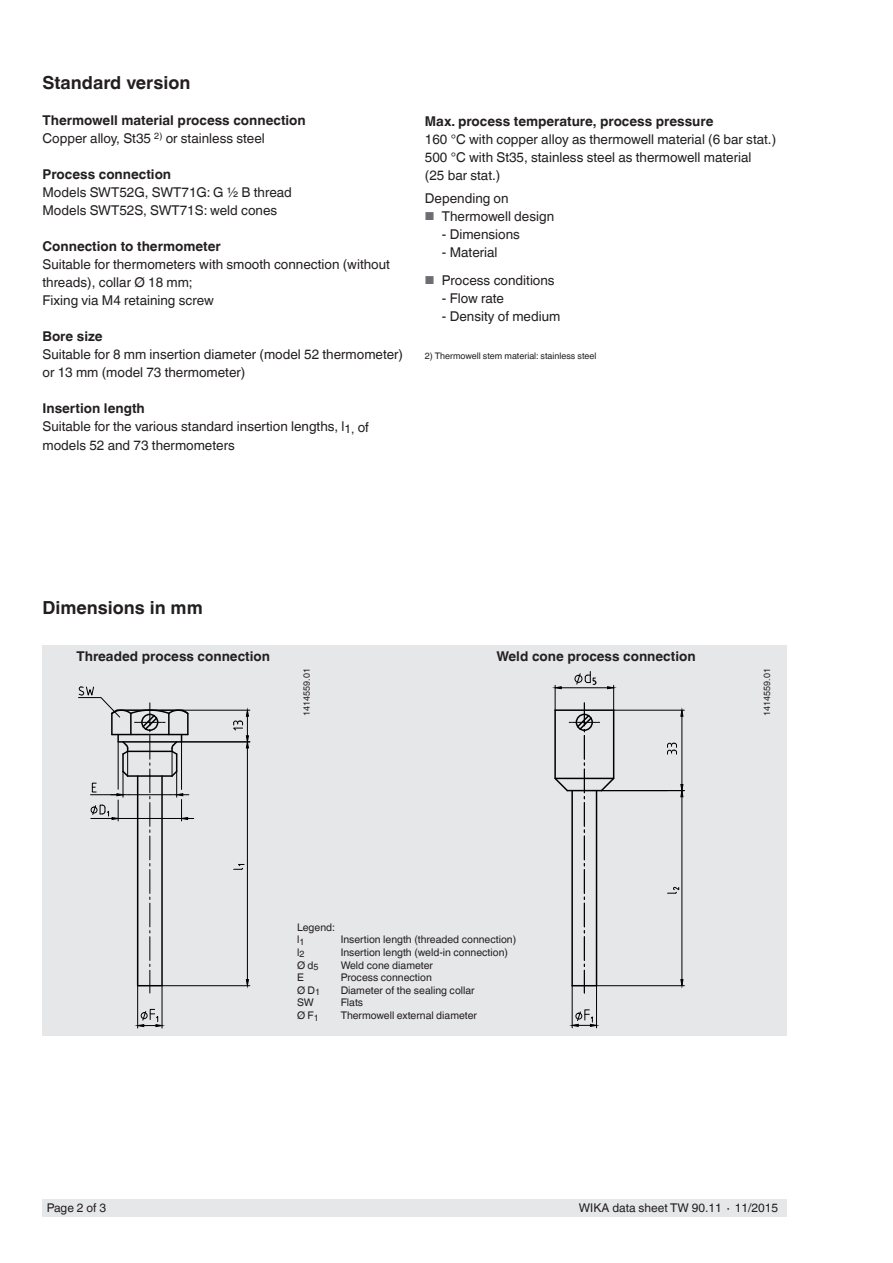
<style>
.page{position:relative;width:893px;height:1263px;background:#fff}
.page>*{position:absolute;margin:0;border:0;box-sizing:border-box;transform-origin:0 0}
.t1{font:700 18px "Helvetica World";color:#231f20}
.t2{font:13.5px/18px "Helvetica World";color:#231f20}
.t3{font:700 13.5px/18px "Helvetica World";color:#231f20}
.t4{font:12px "Helvetica World";color:#231f20}
.t5{font:10.5px/12.6px "Helvetica World";color:#231f20}
.t6{font:9px "Helvetica World";color:#231f20}
.s1{font-weight:400}
.s2{font-weight:700}
.s3{font-size:11.55px;color:#6c6d70}
</style>
<div class="page">
<div style="left:43px;top:1199px;width:744px;height:17px;background:#e6e7e9"></div>
<div style="left:43px;top:644px;width:744px;height:391px;background:#e6e7e9"></div>
<hr style="left:614px;top:710px;width:70px;height:1px;background:#000">
<hr style="left:682px;top:716px;width:1px;height:68px;background:#000">
<svg style="left:680px;top:709px;width:4px;height:8px"></svg>
<svg style="left:667px;top:743px;width:10px;height:11px"></svg>
<hr style="left:601px;top:790px;width:83px;height:1px;background:#000">
<hr style="left:596px;top:985px;width:88px;height:1px;background:#000">
<hr style="left:682px;top:797px;width:1px;height:183px;background:#000">
<svg style="left:680px;top:784px;width:4px;height:13px"></svg>
<svg style="left:680px;top:979px;width:4px;height:7px"></svg>
<svg style="left:667px;top:887px;width:12px;height:7px"></svg>
<hr style="left:572px;top:986px;width:1px;height:42px;background:#000">
<hr style="left:596px;top:986px;width:1px;height:42px;background:#000">
<svg style="left:571px;top:1009px;width:25px;height:18px"></svg>
<svg style="left:554px;top:671px;width:61px;height:322px"></svg>
<hr style="left:183px;top:710px;width:67px;height:1px;background:#000">
<hr style="left:182px;top:742px;width:68px;height:1px;background:#000">
<hr style="left:162px;top:985px;width:88px;height:1px;background:#000">
<hr style="left:247px;top:748px;width:1px;height:232px;background:#000">
<svg style="left:233px;top:709px;width:16px;height:40px"></svg>
<svg style="left:246px;top:979px;width:3px;height:7px"></svg>
<svg style="left:234px;top:864px;width:11px;height:6px"></svg>
<hr style="left:137px;top:986px;width:1px;height:42px;background:#000">
<hr style="left:162px;top:986px;width:1px;height:42px;background:#000">
<svg style="left:78px;top:686px;width:116px;height:307px"></svg>
<svg style="left:137px;top:1009px;width:26px;height:18px"></svg>
<h1 class="t1" style="left:43px;top:73px;width:149px">Standard version</h1>
<p class="t3" style="left:43px;top:112px;width:265px">Thermowell material process connection<br><span class="s1">Copper alloy, St35</span> <sup>2)</sup> <span class="s1">or stainless steel</span></p>
<p class="t3" style="left:43px;top:166px;width:130px">Process connection</p>
<p class="t2" style="left:43px;top:184px;width:251px">Models SWT52G, SWT71G: G ½ B thread<br>Models SWT52S, SWT71S: weld cones</p>
<p class="t3" style="left:43px;top:238px;width:180px">Connection to thermometer</p>
<p class="t2" style="left:43px;top:256px;width:349px">Suitable for thermometers with smooth connection (without threads), collar Ø 18 mm;<br>Fixing via M4 retaining screw</p>
<p class="t3" style="left:43px;top:328px;width:61px">Bore size</p>
<p class="t2" style="left:43px;top:346px;width:362px">Suitable for 8 mm insertion diameter (model 52 thermometer) or 13 mm (model 73 thermometer)</p>
<p class="t2" style="left:43px;top:400px;width:328px"><span class="s2">Insertion length<br></span>Suitable for the various standard insertion lengths, l<sub>1,</sub> of models 52 and 73 thermometers</p>
<p class="t3" style="left:425px;top:112px;width:290px">Max. process temperature, process pressure</p>
<p class="t2" style="left:425px;top:130px;width:353px">160 °C with copper alloy as thermowell material (6 bar stat.)<br>500 °C with St35, stainless steel as thermowell material<br>(25 bar stat.)</p>
<p class="t2" style="left:425px;top:189px;width:85px">Depending on</p>
<p class="t2" style="left:425px;top:207px;width:131px"><span class="s3">■</span> Thermowell design</p>
<p class="t2" style="left:442px;top:225px;width:80px">- Dimensions</p>
<p class="t2" style="left:442px;top:243px;width:57px">- Material</p>
<p class="t2" style="left:425px;top:271px;width:131px"><span class="s3">■</span> Process conditions</p>
<p class="t2" style="left:442px;top:289px;width:64px">- Flow rate</p>
<p class="t2" style="left:442px;top:307px;width:120px">- Density of medium</p>
<p class="t6" style="left:425px;top:350px;width:173px">2) Thermowell stem material: stainless steel</p>
<h1 class="t1" style="left:43px;top:597px;width:162px">Dimensions in mm</h1>
<p class="t3" style="left:77px;top:647px;width:195px">Threaded process connection</p>
<p class="t3" style="left:496px;top:647px;width:201px">Weld cone process connection</p>
<p class="t6" style="left:301px;top:716px;width:49px;rotate:-90deg">1414559.01</p>
<p class="t6" style="left:762px;top:716px;width:49px;rotate:-90deg">1414559.01</p>
<p class="t5" style="left:297px;top:921px;width:39px">Legend: l<sub>1</sub></p>
<p class="t5" style="left:341px;top:933px;width:177px">Insertion length (threaded connection)</p>
<p class="t5" style="left:297px;top:946px;width:9px">l<sub>2</sub></p>
<p class="t5" style="left:341px;top:946px;width:169px">Insertion length (weld-in connection)</p>
<p class="t5" style="left:297px;top:958px;width:23px">Ød<sub>5</sub></p>
<p class="t5" style="left:341px;top:958px;width:94px">Weld cone diameter</p>
<p class="t5" style="left:297px;top:971px;width:8px">E</p>
<p class="t5" style="left:341px;top:971px;width:93px">Process connection</p>
<p class="t5" style="left:297px;top:984px;width:24px">ØD<sub>1</sub></p>
<p class="t5" style="left:341px;top:984px;width:136px">Diameter of the sealing collar</p>
<p class="t5" style="left:297px;top:996px;width:18px">SW</p>
<p class="t5" style="left:341px;top:996px;width:24px">Flats</p>
<p class="t5" style="left:297px;top:1009px;width:23px">ØF<sub>1</sub></p>
<p class="t5" style="left:341px;top:1009px;width:138px">Thermowell external diameter</p>
<p class="t4" style="left:47px;top:1201px;width:61px">Page 2 of 3</p>
<p class="t4" style="left:579px;top:1201px;width:201px">WIKA data sheet TW 90.11 ∙ 11/2015</p>
</div>
